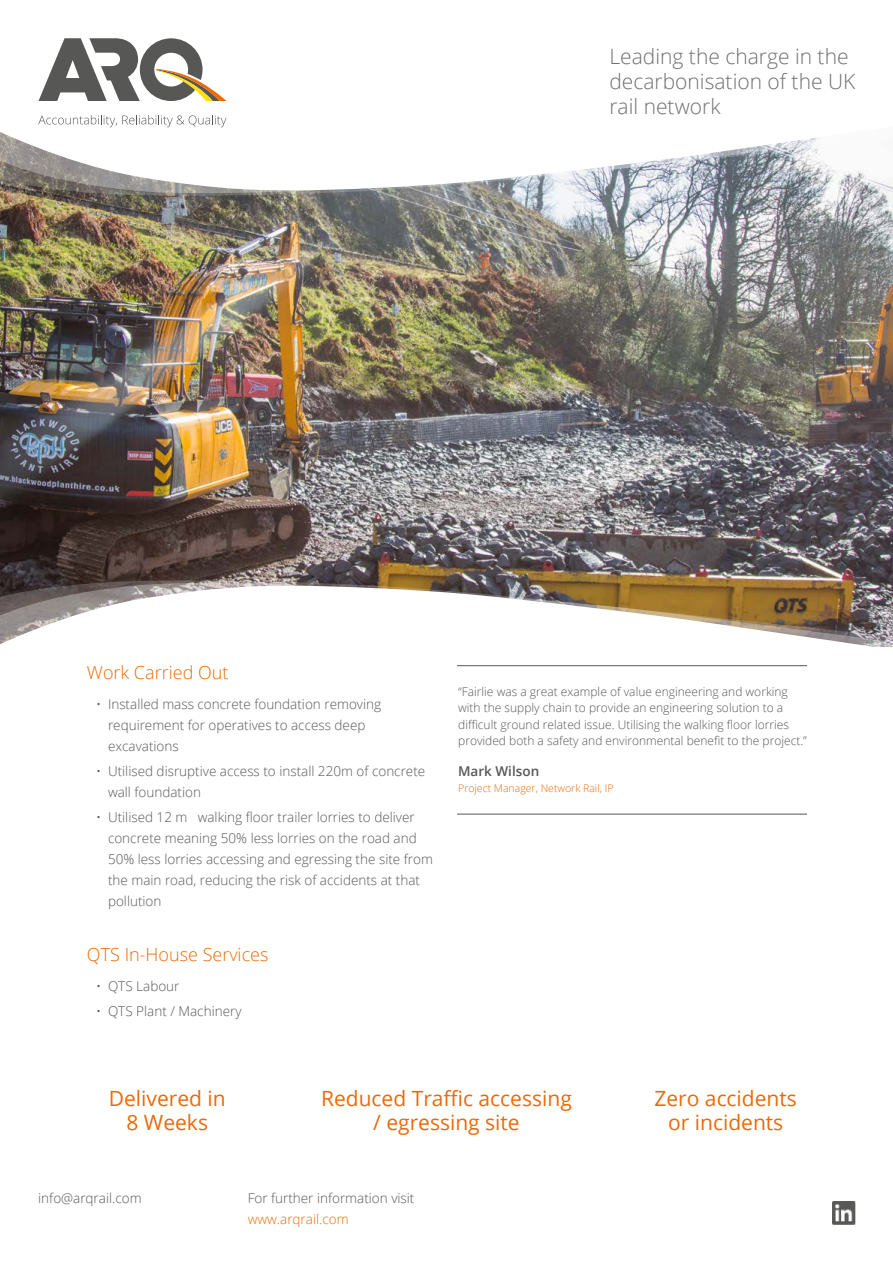
<style>
.page{position:relative;width:893px;height:1263px;background:#fff}
.page>*{position:absolute;margin:0;border:0;box-sizing:border-box;transform-origin:0 0}
.t1{font:21px/24px "Open Sans";color:#ec6907;text-align:center}
.t2{font:300 21px/25.2px "Open Sans";color:#706f6f}
.t3{font:300 18px "Open Sans";color:#ed6b06}
.t4{font:300 13.5px/21px "Open Sans";color:#575756}
.t5{font:300 13.5px "Open Sans";color:#ed6b06}
.t6{font:600 13.5px "Open Sans";color:#575756}
.t7{font:300 12px/16.5px "Open Sans";color:#575756}
.t8{font:300 10.5px "Open Sans";color:#ed6b06}
</style>
<div class="page">
<img style="left:0;top:200px;width:893px;height:376px">
<svg style="left:0;top:127px;width:893px;height:73px"></svg>
<svg style="left:38px;top:115px;width:188px;height:12px"></svg>
<svg style="left:39px;top:38px;width:187px;height:63px"></svg>
<img style="left:0;top:576px;width:893px;height:71px">
<img style="left:832px;top:1202px;width:24px;height:23px">
<hr style="left:457px;top:665px;width:350px;height:1px;background:#575756">
<hr style="left:457px;top:814px;width:350px;height:1px;background:#575756">
<h1 class="t2" style="left:609px;top:43px;width:247px">Leading the charge in the decarbonisation of the UK rail network</h1>
<h2 class="t3" style="left:87px;top:660px;width:143px">Work Carried Out</h2>
<p class="t4" style="left:108px;top:693px;width:275px;text-indent:-12px">• Installed mass concrete foundation removing requirement for operatives to access deep excavations</p>
<p class="t4" style="left:108px;top:760px;width:319px;text-indent:-12px">• Utilised disruptive access to install 220m of concrete wall foundation</p>
<p class="t4" style="left:108px;top:806px;width:326px;text-indent:-12px">• Utilised 12 m walking floor trailer lorries to deliver concrete meaning 50% less lorries on the road and 50% less lorries accessing and egressing the site from the main road, reducing the risk of accidents at that pollution</p>
<h2 class="t3" style="left:87px;top:942px;width:183px">QTS In-House Services</h2>
<p class="t4" style="left:96px;top:975px;width:85px">• QTS Labour</p>
<p class="t4" style="left:96px;top:1000px;width:147px">• QTS Plant / Machinery</p>
<p class="t7" style="left:458px;top:683px;width:350px">“Fairlie was a great example of value engineering and working with the supply chain to provide an engineering solution to a difficult ground related issue. Utilising the walking floor lorries provided both a safety and environmental benefit to the project.”</p>
<p class="t6" style="left:458px;top:762px;width:83px">Mark Wilson</p>
<p class="t8" style="left:458px;top:781px;width:157px">Project Manager, Network Rail, IP</p>
<h1 class="t1" style="left:109px;top:1085px;width:118px">Delivered in<br>8 Weeks</h1>
<h1 class="t1" style="left:321px;top:1085px;width:252px">Reduced Traffic accessing / egressing site</h1>
<h1 class="t1" style="left:654px;top:1085px;width:144px">Zero accidents or incidents</h1>
<p class="t4" style="left:38px;top:1187px;width:105px">info@arqrail.com</p>
<p class="t4" style="left:248px;top:1187px;width:168px">For further information visit</p>
<p class="t5" style="left:248px;top:1210px;width:102px">www.arqrail.com</p>
</div>
